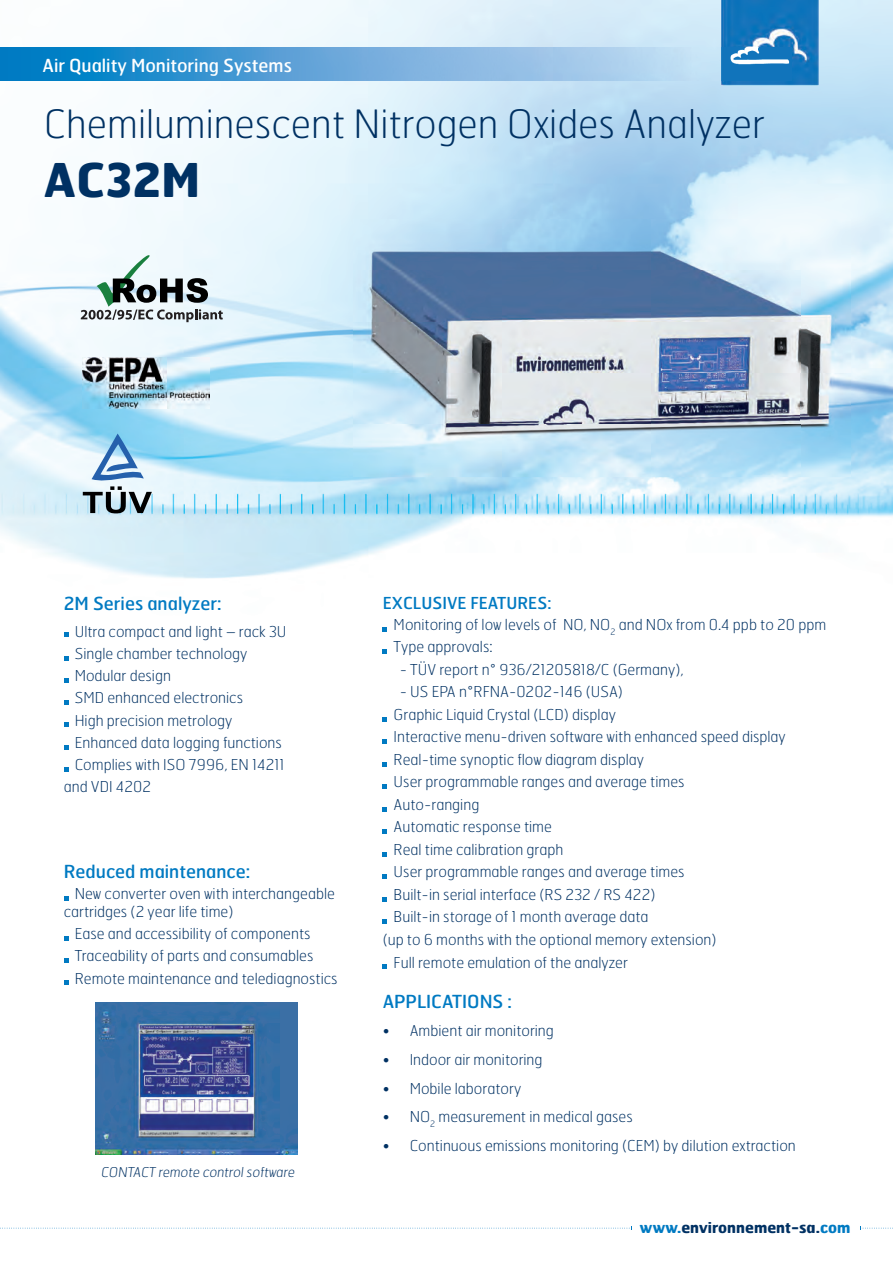
<style>
.page{position:relative;width:893px;height:1263px;background:#fff}
.page>*{position:absolute;margin:0;border:0;box-sizing:border-box;transform-origin:0 0}
.t1{font:700 46.5px "Hermes";color:#003163}
.t2{font:100 39px "Hermes";color:#003163}
.t3{font:18px "Hermes";color:#007ac2}
.t4{font:18px "Hermes";color:#fff}
.t5{font:16.5px "Hermes";color:#007ac2}
.t6{font:100 15px/22.2px "Hermes";color:#003163}
.t7{font:700 15px "Hermes";color:#003163}
.t8{font:100 13.5px "Hermes";color:#003163}
.s1{color:#007ac2}
</style>
<div class="page">
<img style="left:0;top:0;width:893px;height:1155px">
<img style="left:0;top:47px;width:721px;height:33px">
<svg style="left:0;top:1226px;width:632px;height:4px"></svg>
<svg style="left:860px;top:1226px;width:33px;height:4px"></svg>
<svg style="left:64px;top:896px;width:4px;height:4px"></svg>
<svg style="left:64px;top:936px;width:4px;height:4px"></svg>
<svg style="left:64px;top:958px;width:4px;height:5px"></svg>
<svg style="left:64px;top:980px;width:4px;height:5px"></svg>
<img style="left:96px;top:1002px;width:202px;height:152px">
<svg style="left:81px;top:255px;width:142px;height:67px"></svg>
<img style="left:82px;top:358px;width:128px;height:50px">
<svg style="left:83px;top:433px;width:69px;height:80px;background:#9bbcd1"></svg>
<svg style="left:383px;top:627px;width:4px;height:4px"></svg>
<svg style="left:383px;top:649px;width:4px;height:5px"></svg>
<svg style="left:383px;top:717px;width:4px;height:4px"></svg>
<svg style="left:383px;top:739px;width:4px;height:5px"></svg>
<svg style="left:383px;top:762px;width:4px;height:4px"></svg>
<svg style="left:383px;top:784px;width:4px;height:5px"></svg>
<svg style="left:383px;top:807px;width:4px;height:4px"></svg>
<svg style="left:383px;top:829px;width:4px;height:5px"></svg>
<svg style="left:383px;top:852px;width:4px;height:4px"></svg>
<svg style="left:383px;top:874px;width:4px;height:5px"></svg>
<svg style="left:383px;top:897px;width:4px;height:4px"></svg>
<svg style="left:383px;top:919px;width:4px;height:5px"></svg>
<svg style="left:383px;top:964px;width:4px;height:5px"></svg>
<img style="left:721px;top:0;width:98px;height:86px">
<svg style="left:64px;top:632px;width:4px;height:4px"></svg>
<svg style="left:64px;top:656px;width:4px;height:4px"></svg>
<svg style="left:64px;top:678px;width:4px;height:4px"></svg>
<svg style="left:64px;top:700px;width:4px;height:5px"></svg>
<svg style="left:64px;top:722px;width:4px;height:5px"></svg>
<svg style="left:64px;top:745px;width:4px;height:4px"></svg>
<svg style="left:64px;top:767px;width:4px;height:4px"></svg>
<img style="left:354px;top:220px;width:496px;height:256px">
<p class="t4" style="left:43px;top:54px;width:251px">Air Quality Monitoring Systems</p>
<h2 class="t2" style="left:44px;top:100px;width:722px">Chemiluminescent Nitrogen Oxides Analyzer</h2>
<h1 class="t1" style="left:44px;top:150px;width:158px">AC32M</h1>
<p class="t3" style="left:64px;top:592px;width:159px">2M Series analyzer:</p>
<p class="t6" style="left:75px;top:620px;width:213px">Ultra compact and light – rack 3U</p>
<p class="t6" style="left:75px;top:642px;width:174px">Single chamber technology</p>
<p class="t6" style="left:75px;top:664px;width:98px">Modular design</p>
<p class="t6" style="left:75px;top:686px;width:170px">SMD enhanced electronics</p>
<p class="t6" style="left:75px;top:709px;width:159px">High precision metrology</p>
<p class="t6" style="left:75px;top:731px;width:209px">Enhanced data logging functions</p>
<p class="t6" style="left:75px;top:753px;width:211px">Complies with ISO 7996, EN 14211</p>
<p class="t6" style="left:64px;top:775px;width:89px">and VDI 4202</p>
<p class="t3" style="left:64px;top:860px;width:188px">Reduced maintenance:</p>
<p class="t6" style="left:64px;top:884px;width:273px;line-height:18px;text-indent:11px">New converter oven with interchangeable cartridges (2 year life time)</p>
<p class="t6" style="left:75px;top:922px;width:264px">Ease and accessibility of components<br>Traceability of parts and consumables<br>Remote maintenance and telediagnostics</p>
<p class="t8" style="left:101px;top:1164px;width:197px">CONTACT remote control software</p>
<p class="t5" style="left:383px;top:592px;width:170px">EXCLUSIVE FEATURES:</p>
<p class="t6" style="left:394px;top:613px;width:434px">Monitoring of low levels of NO, NO<sub>2</sub> and NOx from 0.4 ppb to 20 ppm<br>Type approvals:</p>
<p class="t6" style="left:400px;top:658px;width:285px">- TÜV report n° 936/21205818/C (Germany),</p>
<p class="t6" style="left:400px;top:680px;width:225px">- US EPA n°RFNA-0202-146 (USA)</p>
<p class="t6" style="left:394px;top:703px;width:224px">Graphic Liquid Crystal (LCD) display</p>
<p class="t6" style="left:394px;top:725px;width:394px">Interactive menu-driven software with enhanced speed display</p>
<p class="t6" style="left:394px;top:748px;width:252px">Real-time synoptic flow diagram display</p>
<p class="t6" style="left:394px;top:770px;width:292px">User programmable ranges and average times</p>
<p class="t6" style="left:394px;top:793px;width:87px">Auto-ranging</p>
<p class="t6" style="left:394px;top:815px;width:160px">Automatic response time</p>
<p class="t6" style="left:394px;top:838px;width:171px">Real time calibration graph</p>
<p class="t6" style="left:394px;top:860px;width:292px">User programmable ranges and average times</p>
<p class="t6" style="left:394px;top:883px;width:263px">Built-in serial interface (RS 232 / RS 422)</p>
<p class="t6" style="left:394px;top:905px;width:256px">Built-in storage of 1 month average data</p>
<p class="t6" style="left:383px;top:928px;width:335px">(up to 6 months with the optional memory extension)</p>
<p class="t6" style="left:394px;top:950px;width:236px">Full remote emulation of the analyzer</p>
<p class="t3" style="left:383px;top:990px;width:131px">APPLICATIONS :</p>
<p class="t6" style="left:383px;top:1019px;width:173px">• Ambient air monitoring</p>
<p class="t6" style="left:383px;top:1048px;width:161px">• Indoor air monitoring</p>
<p class="t6" style="left:383px;top:1076px;width:140px">• Mobile laboratory</p>
<p class="t6" style="left:383px;top:1105px;width:252px">• NO<sub>2</sub> measurement in medical gases</p>
<p class="t6" style="left:383px;top:1134px;width:415px">• Continuous emissions monitoring (CEM) by dilution extraction</p>
<p class="t7" style="left:640px;top:1217px;width:212px"><span class="s1">www.</span>environnement-sa.<span class="s1">com</span></p>
</div>
